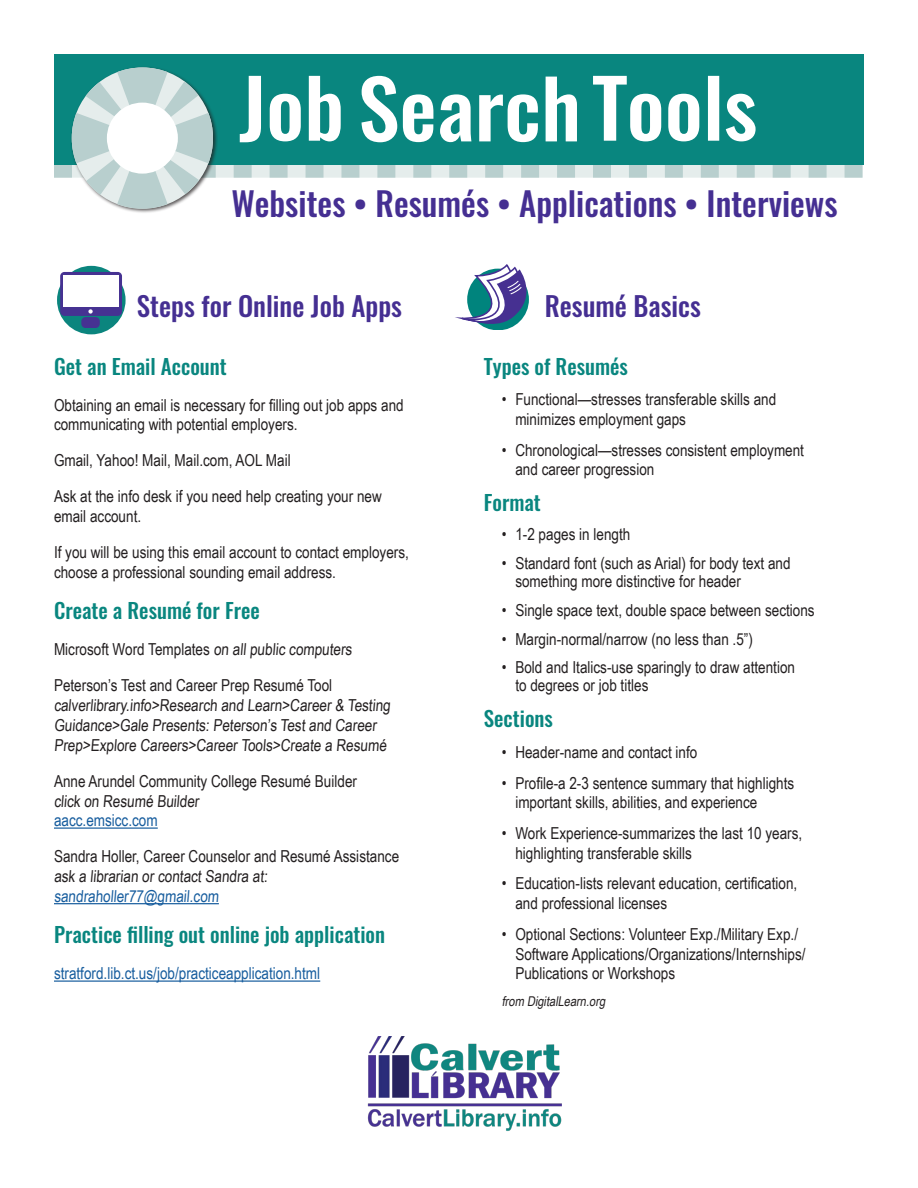
<style>
.page{position:relative;width:918px;height:1188px;background:#fff}
.page>*{position:absolute;margin:0;border:0;box-sizing:border-box;transform-origin:0 0}
.Tophead{font:500 33px "Oswald";color:#452f92}
.Headline{font:500 27px "Oswald";color:#452f92}
.Tophead-2{font:500 27px "Oswald";color:#452f92}
.subhead{font:500 21px "Oswald";color:#09867f}
.Tab{font:16.5px/19.8px "Arial Narrow";color:#231f20}
.subhead-2{font:16.5px "Arial Narrow";color:#175d9e}
.Tab-2{font:italic 13.5px "Arial Narrow";color:#231f20}
.s1{color:#175d9e}
</style>
<div class="page">
<svg style="left:54px;top:54px;width:809px;height:159px"></svg>
<hr style="left:54px;top:827px;width:104px;height:2px;background:#175d9e">
<hr style="left:54px;top:903px;width:165px;height:1px;background:#175d9e">
<hr style="left:54px;top:980px;width:266px;height:2px;background:#175d9e">
<div style="left:57px;top:266px;width:69px;height:68px;background:#0b857e;border-radius:50%"></div>
<div style="left:60px;top:272px;width:62px;height:44px;background:#463292;border-radius:4px"></div>
<div style="left:63px;top:275px;width:56px;height:32px;background:#fff"></div>
<svg style="left:88px;top:309px;width:5px;height:5px"></svg>
<div style="left:81px;top:317px;width:19px;height:11px;background:#463292;border-radius:4px"></div>
<svg style="left:461px;top:265px;width:68px;height:64px"></svg>
<img style="left:367px;top:1036px;width:195px;height:95px">
<p class="Tophead" style="left:232px;top:186px;width:608px">Websites • Resumés • Applications • Interviews</p>
<p class="Headline" style="left:137px;top:292px;width:267px">Steps for Online Job Apps</p>
<p class="subhead" style="left:54px;top:355px;width:174px">Get an Email Account</p>
<p class="Tab" style="left:54px;top:394px;width:351px">Obtaining an email is necessary for filling out job apps and communicating with potential employers.</p>
<p class="Tab" style="left:54px;top:450px;width:238px">Gmail, Yahoo! Mail, Mail.com, AOL Mail</p>
<p class="Tab" style="left:54px;top:486px;width:329px">Ask at the info desk if you need help creating your new email account.</p>
<p class="Tab" style="left:54px;top:542px;width:356px">If you will be using this email account to contact employers, choose a professional sounding email address.</p>
<p class="subhead" style="left:54px;top:600px;width:207px">Create a Resumé for Free</p>
<p class="Tab" style="left:54px;top:639px;width:302px">Microsoft Word Templates on all public computers</p>
<p class="Tab" style="left:54px;top:675px;width:340px">Peterson’s Test and Career Prep Resumé Tool calverlibrary.info&gt;Research and Learn&gt;Career &amp; Testing Guidance&gt;Gale Presents: Peterson’s Test and Career Prep&gt;Explore Careers&gt;Career Tools&gt;Create a Resumé</p>
<p class="Tab" style="left:54px;top:770px;width:305px">Anne Arundel Community College Resumé Builder click on Resumé Builder</p>
<p class="subhead-2" style="left:54px;top:808px;width:105px">aacc.emsicc.com</p>
<p class="Tab" style="left:54px;top:846px;width:347px">Sandra Holler, Career Counselor and Resumé Assistance ask a librarian or contact Sandra at: <span class="s1">sandraholler77@gmail.com</span></p>
<p class="subhead" style="left:54px;top:924px;width:333px">Practice filling out online job application</p>
<p class="subhead-2" style="left:54px;top:961px;width:268px">stratford.lib.ct.us/job/practiceapplication.html</p>
<p class="Tophead-2" style="left:545px;top:292px;width:158px">Resumé Basics</p>
<p class="subhead" style="left:484px;top:355px;width:146px">Types of Resumés</p>
<p class="Tab" style="left:515px;top:389px;width:262px;text-indent:-14px">• Functional—stresses transferable skills and minimizes employment gaps</p>
<p class="Tab" style="left:515px;top:439px;width:290px;text-indent:-14px">• Chronological—stresses consistent employment and career progression</p>
<p class="subhead" style="left:484px;top:492px;width:59px">Format</p>
<p class="Tab" style="left:502px;top:524px;width:130px">• 1-2 pages in length</p>
<p class="Tab" style="left:515px;top:554px;width:277px;line-height:18px;text-indent:-14px">• Standard font (such as Arial) for body text and something more distinctive for header</p>
<p class="Tab" style="left:502px;top:599px;width:314px">• Single space text, double space between sections</p>
<p class="Tab" style="left:502px;top:628px;width:253px">• Margin-normal/narrow (no less than .5”)</p>
<p class="Tab" style="left:515px;top:658px;width:281px;line-height:18px;text-indent:-14px">• Bold and Italics-use sparingly to draw attention to degrees or job titles</p>
<p class="subhead" style="left:484px;top:708px;width:71px">Sections</p>
<p class="Tab" style="left:502px;top:742px;width:197px">• Header-name and contact info</p>
<p class="Tab" style="left:515px;top:772px;width:280px;text-indent:-14px">• Profile-a 2-3 sentence summary that highlights important skills, abilities, and experience</p>
<p class="Tab" style="left:515px;top:823px;width:288px;text-indent:-14px">• Work Experience-summarizes the last 10 years, highlighting transferable skills</p>
<p class="Tab" style="left:515px;top:873px;width:284px;text-indent:-14px">• Education-lists relevant education, certification, and professional licenses</p>
<p class="Tab" style="left:515px;top:923px;width:292px;text-indent:-14px">• Optional Sections: Volunteer Exp./Military Exp./<br>Software Applications/Organizations/Internships/<br>Publications or Workshops</p>
<p class="Tab-2" style="left:502px;top:992px;width:108px">from DigitalLearn.org</p>
</div>
